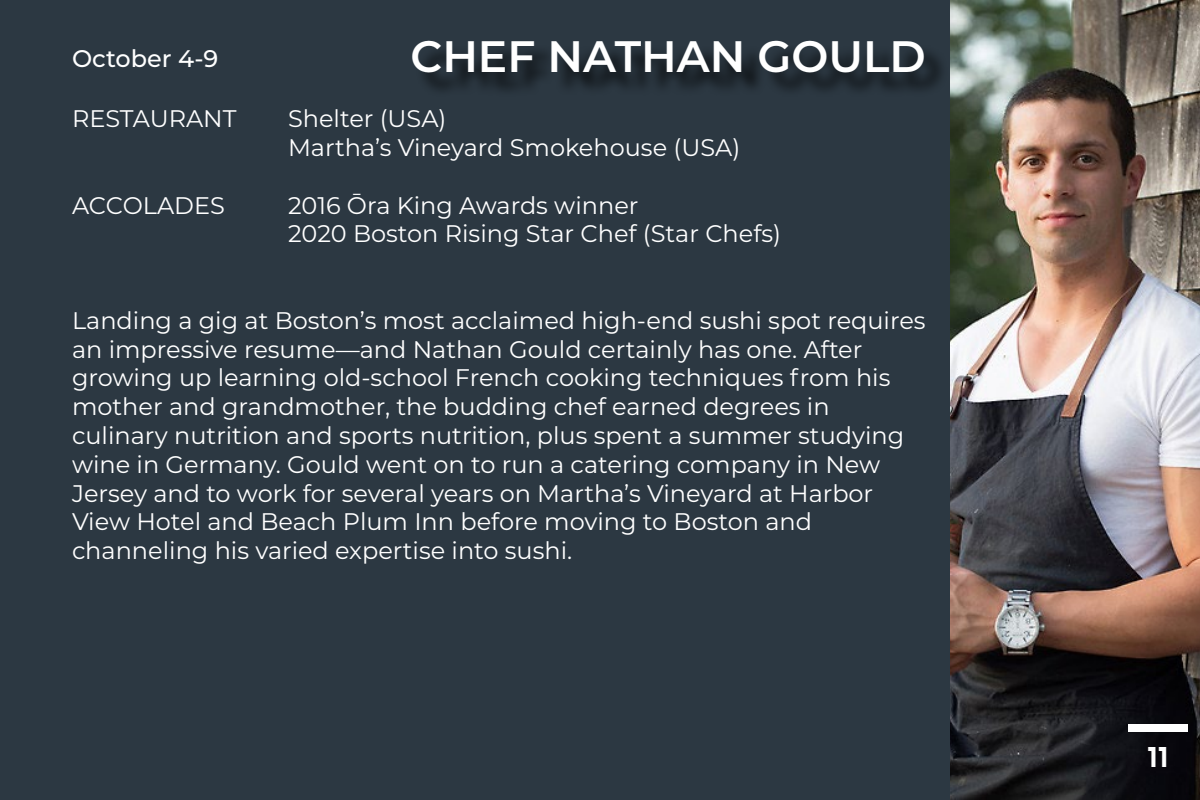
<style>
.page{position:relative;width:1200px;height:800px;background:#fff}
.page>*{position:absolute;margin:0;border:0;box-sizing:border-box;transform-origin:0 0}
.t1{font:600 44px "Montserrat";color:#fff}
.t2{font:900 28px "Lovelo";color:#fff}
.t3{font:24px/28.8px "Montserrat";color:#fff}
.t4{font:500 24px "Montserrat";color:#fff}
</style>
<div class="page">
<div style="left:0;top:0;width:1040px;height:800px;background:#2c3842"></div>
<div style="left:415px;top:44px;width:534px;height:54px;background:#000;opacity:.75"></div>
<img style="left:950px;top:0;width:250px;height:800px">
<div style="left:1128px;top:724px;width:60px;height:8px;background:#fff"></div>
<p class="t4" style="left:72px;top:42px;width:148px">October 4-9</p>
<h1 class="t1" style="left:410px;top:25px;width:517px">CHEF NATHAN GOULD</h1>
<p class="t3" style="left:72px;top:103px;width:166px">RESTAURANT</p>
<p class="t3" style="left:288px;top:103px;width:454px">Shelter (USA)<br>Martha’s Vineyard Smokehouse (USA)</p>
<p class="t3" style="left:72px;top:190px;width:154px">ACCOLADES</p>
<p class="t3" style="left:288px;top:190px;width:495px">2016 Ōra King Awards winner<br>2020 Boston Rising Star Chef (Star Chefs)</p>
<p class="t3" style="left:72px;top:305px;width:855px">Landing a gig at Boston’s most acclaimed high-end sushi spot requires an impressive resume—and Nathan Gould certainly has one. After growing up learning old-school French cooking techniques from his mother and grandmother, the budding chef earned degrees in culinary nutrition and sports nutrition, plus spent a summer studying wine in Germany. Gould went on to run a catering company in New Jersey and to work for several years on Martha’s Vineyard at Harbor View Hotel and Beach Plum Inn before moving to Boston and channeling his varied expertise into sushi.</p>
<p class="t2" style="left:1148px;top:739px;width:22px">11</p>
</div>
